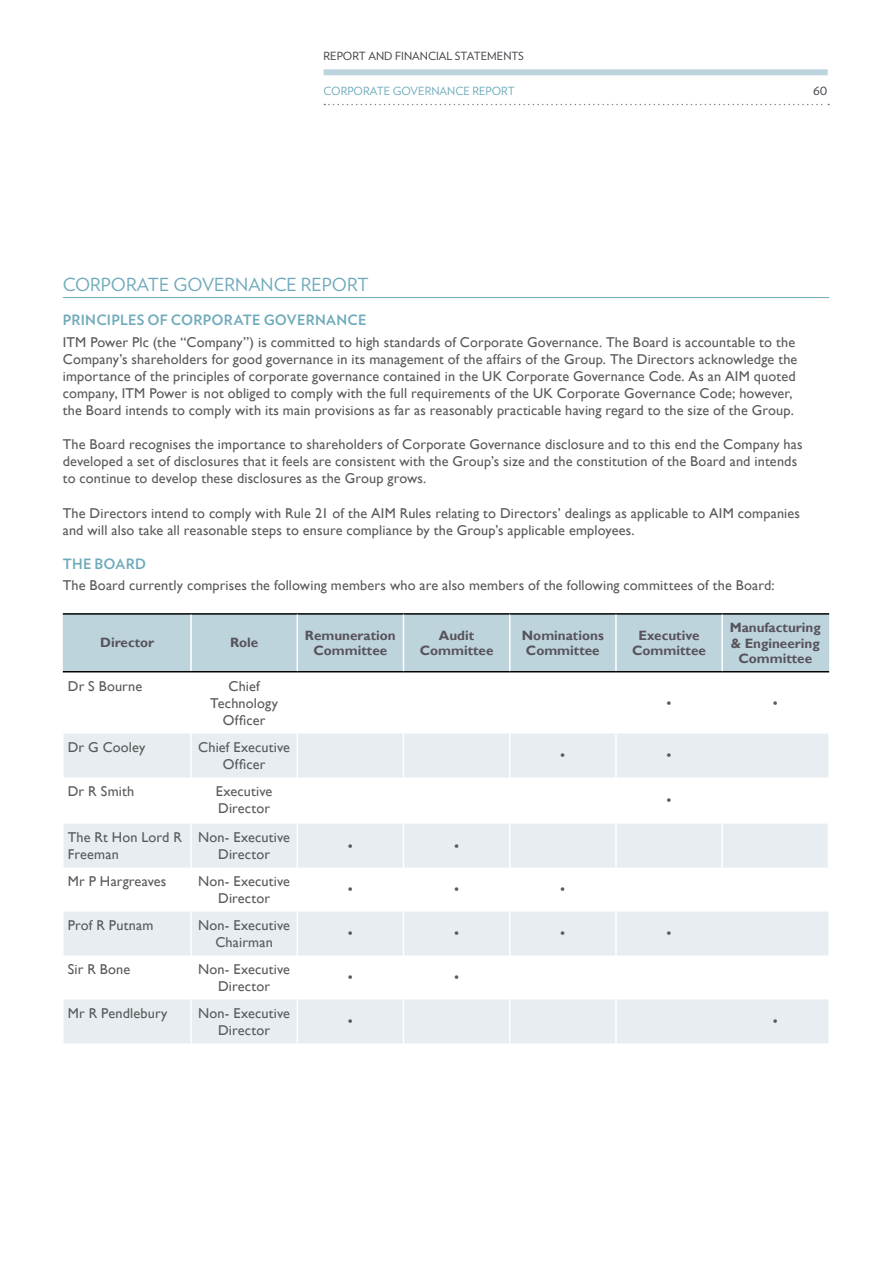
<style>
.page{position:relative;width:892px;height:1263px;background:#fff}
.page>*{position:absolute;margin:0;border:0;box-sizing:border-box;transform-origin:0 0}
.t1{font:18px "Verlag";color:#6faabb}
.t2{font:14.25px/17.1px "Gill Sans";letter-spacing:.01em;color:#58595b;text-align:center}
.t3{font:700 14.25px "Verlag";letter-spacing:.02em;color:#6faabb}
.t4{font:700 13.5px/15.8px "Gill Sans";color:#57535b;text-align:center}
.t5{font:11.25px "Verlag";color:#3b3a43}
.t6{font:11.25px "Verlag";color:#6faabb}
</style>
<div class="page">
<hr style="left:63px;top:297px;width:766px;height:1px;background:#6faabb">
<div style="left:64px;top:615px;width:764px;height:56px;background:#bed4dd"></div>
<svg style="left:64px;top:733px;width:764px;height:310px;fill:#e7edf0"></svg>
<hr style="left:190px;top:733px;width:2px;height:44px;background:#fff">
<hr style="left:297px;top:733px;width:1px;height:44px;background:#fff">
<hr style="left:403px;top:733px;width:1px;height:44px;background:#fff">
<hr style="left:509px;top:733px;width:1px;height:44px;background:#fff">
<hr style="left:615px;top:733px;width:2px;height:44px;background:#fff">
<hr style="left:190px;top:777px;width:2px;height:47px;background:#fff">
<hr style="left:297px;top:777px;width:1px;height:47px;background:#fff">
<hr style="left:403px;top:777px;width:1px;height:47px;background:#fff">
<hr style="left:509px;top:777px;width:1px;height:47px;background:#fff">
<hr style="left:615px;top:777px;width:2px;height:47px;background:#fff">
<hr style="left:190px;top:867px;width:2px;height:44px;background:#fff">
<hr style="left:297px;top:867px;width:1px;height:44px;background:#fff">
<hr style="left:403px;top:867px;width:1px;height:44px;background:#fff">
<hr style="left:509px;top:867px;width:1px;height:44px;background:#fff">
<hr style="left:615px;top:867px;width:2px;height:44px;background:#fff">
<hr style="left:190px;top:911px;width:2px;height:44px;background:#fff">
<hr style="left:297px;top:911px;width:1px;height:44px;background:#fff">
<hr style="left:403px;top:911px;width:1px;height:44px;background:#fff">
<hr style="left:509px;top:911px;width:1px;height:44px;background:#fff">
<hr style="left:615px;top:911px;width:2px;height:44px;background:#fff">
<hr style="left:190px;top:955px;width:2px;height:44px;background:#fff">
<hr style="left:297px;top:955px;width:1px;height:44px;background:#fff">
<hr style="left:403px;top:955px;width:1px;height:44px;background:#fff">
<hr style="left:509px;top:955px;width:1px;height:44px;background:#fff">
<hr style="left:615px;top:955px;width:2px;height:44px;background:#fff">
<hr style="left:190px;top:999px;width:2px;height:44px;background:#fff">
<hr style="left:297px;top:999px;width:1px;height:44px;background:#fff">
<hr style="left:403px;top:999px;width:1px;height:44px;background:#fff">
<hr style="left:509px;top:999px;width:1px;height:44px;background:#fff">
<hr style="left:615px;top:999px;width:2px;height:44px;background:#fff">
<hr style="left:190px;top:824px;width:2px;height:43px;background:#fff">
<hr style="left:297px;top:824px;width:1px;height:43px;background:#fff">
<hr style="left:403px;top:824px;width:1px;height:43px;background:#fff">
<hr style="left:509px;top:824px;width:1px;height:43px;background:#fff">
<hr style="left:615px;top:824px;width:2px;height:43px;background:#fff">
<hr style="left:721px;top:824px;width:2px;height:43px;background:#fff">
<hr style="left:63px;top:615px;width:1px;height:56px;background:#bed4dd">
<hr style="left:828px;top:615px;width:1px;height:56px;background:#bed4dd">
<hr style="left:63px;top:613px;width:128px;height:2px;background:#000">
<hr style="left:191px;top:613px;width:106px;height:2px;background:#000">
<hr style="left:297px;top:613px;width:106px;height:2px;background:#000">
<hr style="left:403px;top:613px;width:107px;height:2px;background:#000">
<hr style="left:510px;top:613px;width:106px;height:2px;background:#000">
<hr style="left:616px;top:613px;width:106px;height:2px;background:#000">
<hr style="left:722px;top:613px;width:107px;height:2px;background:#000">
<hr style="left:63px;top:671px;width:128px;height:1px;background:#000">
<hr style="left:191px;top:671px;width:106px;height:1px;background:#000">
<hr style="left:297px;top:671px;width:106px;height:1px;background:#000">
<hr style="left:403px;top:671px;width:107px;height:1px;background:#000">
<hr style="left:510px;top:671px;width:106px;height:1px;background:#000">
<hr style="left:616px;top:671px;width:106px;height:1px;background:#000">
<hr style="left:722px;top:671px;width:107px;height:1px;background:#000">
<hr style="left:190px;top:615px;width:2px;height:56px;background:#fff">
<hr style="left:297px;top:615px;width:1px;height:56px;background:#fff">
<hr style="left:403px;top:615px;width:1px;height:56px;background:#fff">
<hr style="left:509px;top:615px;width:1px;height:56px;background:#fff">
<hr style="left:615px;top:615px;width:2px;height:56px;background:#fff">
<hr style="left:721px;top:615px;width:2px;height:56px;background:#fff">
<div style="left:324px;top:69px;width:504px;height:6px;background:#bed4dd"></div>
<svg style="left:324px;top:104px;width:505px;height:1px"></svg>
<p class="t5" style="left:324px;top:48px;width:202px">REPORT AND FINANCIAL STATEMENTS</p>
<p class="t6" style="left:324px;top:82px;width:193px">CORPORATE GOVERNANCE REPORT</p>
<p class="t5" style="left:813px;top:82px;width:16px">60</p>
<p class="t1" style="left:63px;top:271px;width:307px">CORPORATE GOVERNANCE REPORT</p>
<p class="t3" style="left:63px;top:309px;width:305px">PRINCIPLES OF CORPORATE GOVERNANCE</p>
<p class="t2" style="left:63px;top:334px;width:736px;text-align:left">ITM Power Plc (the “Company”) is committed to high standards of Corporate Governance. The Board is accountable to the Company’s shareholders for good governance in its management of the affairs of the Group. The Directors acknowledge the importance of the principles of corporate governance contained in the UK Corporate Governance Code. As an AIM quoted company, ITM Power is not obliged to comply with the full requirements of the UK Corporate Governance Code; however, the Board intends to comply with its main provisions as far as reasonably practicable having regard to the size of the Group.</p>
<p class="t2" style="left:63px;top:436px;width:741px;text-align:left">The Board recognises the importance to shareholders of Corporate Governance disclosure and to this end the Company has developed a set of disclosures that it feels are consistent with the Group’s size and the constitution of the Board and intends to continue to develop these disclosures as the Group grows.</p>
<p class="t2" style="left:63px;top:504px;width:739px;text-align:left">The Directors intend to comply with Rule 21 of the AIM Rules relating to Directors’ dealings as applicable to AIM companies and will also take all reasonable steps to ensure compliance by the Group’s applicable employees.</p>
<p class="t3" style="left:63px;top:552px;width:85px">THE BOARD</p>
<p class="t2" style="left:63px;top:577px;width:713px">The Board currently comprises the following members who are also members of the following committees of the Board:</p>
<p class="t4" style="left:100px;top:635px;width:56px">Director</p>
<p class="t4" style="left:230px;top:635px;width:30px">Role</p>
<p class="t4" style="left:305px;top:627px;width:92px">Remuneration<br>Committee</p>
<p class="t4" style="left:420px;top:627px;width:75px">Audit<br>Committee</p>
<p class="t4" style="left:522px;top:627px;width:83px;text-align:left">Nominations<br>Committee</p>
<p class="t4" style="left:632px;top:627px;width:75px">Executive<br>Committee</p>
<p class="t4" style="left:730px;top:620px;width:92px">Manufacturing &amp; Engineering<br>Committee</p>
<p class="t2" style="left:68px;top:678px;width:76px">Dr S Bourne</p>
<p class="t2" style="left:210px;top:678px;width:69px">Chief<br>Technology<br>Officer</p>
<p class="t2" style="left:667px;top:695px;width:7px">•</p>
<p class="t2" style="left:773px;top:695px;width:7px">•</p>
<p class="t2" style="left:68px;top:739px;width:79px">Dr G Cooley</p>
<p class="t2" style="left:198px;top:739px;width:93px">Chief Executive<br>Officer</p>
<p class="t2" style="left:560px;top:747px;width:7px">•</p>
<p class="t2" style="left:667px;top:747px;width:7px">•</p>
<p class="t2" style="left:68px;top:783px;width:68px">Dr R Smith</p>
<p class="t2" style="left:216px;top:783px;width:58px;text-align:left">Executive<br>Director</p>
<p class="t2" style="left:667px;top:792px;width:7px">•</p>
<p class="t2" style="left:68px;top:829px;width:116px;text-align:left">The Rt Hon Lord R<br>Freeman</p>
<p class="t2" style="left:198px;top:829px;width:94px">Non- Executive<br>Director</p>
<p class="t2" style="left:348px;top:837px;width:7px">•</p>
<p class="t2" style="left:454px;top:837px;width:7px">•</p>
<p class="t2" style="left:68px;top:873px;width:100px">Mr P Hargreaves</p>
<p class="t2" style="left:198px;top:873px;width:94px">Non- Executive<br>Director</p>
<p class="t2" style="left:348px;top:881px;width:7px">•</p>
<p class="t2" style="left:454px;top:881px;width:7px">•</p>
<p class="t2" style="left:560px;top:881px;width:7px">•</p>
<p class="t2" style="left:68px;top:917px;width:87px">Prof R Putnam</p>
<p class="t2" style="left:198px;top:917px;width:94px">Non- Executive<br>Chairman</p>
<p class="t2" style="left:348px;top:925px;width:7px">•</p>
<p class="t2" style="left:454px;top:925px;width:7px">•</p>
<p class="t2" style="left:560px;top:925px;width:7px">•</p>
<p class="t2" style="left:666px;top:925px;width:7px">•</p>
<p class="t2" style="left:68px;top:961px;width:64px">Sir R Bone</p>
<p class="t2" style="left:198px;top:961px;width:94px">Non- Executive<br>Director</p>
<p class="t2" style="left:348px;top:969px;width:7px">•</p>
<p class="t2" style="left:454px;top:969px;width:7px">•</p>
<p class="t2" style="left:68px;top:1005px;width:101px">Mr R Pendlebury</p>
<p class="t2" style="left:198px;top:1005px;width:94px">Non- Executive<br>Director</p>
<p class="t2" style="left:348px;top:1013px;width:7px">•</p>
<p class="t2" style="left:773px;top:1013px;width:7px">•</p>
</div>
